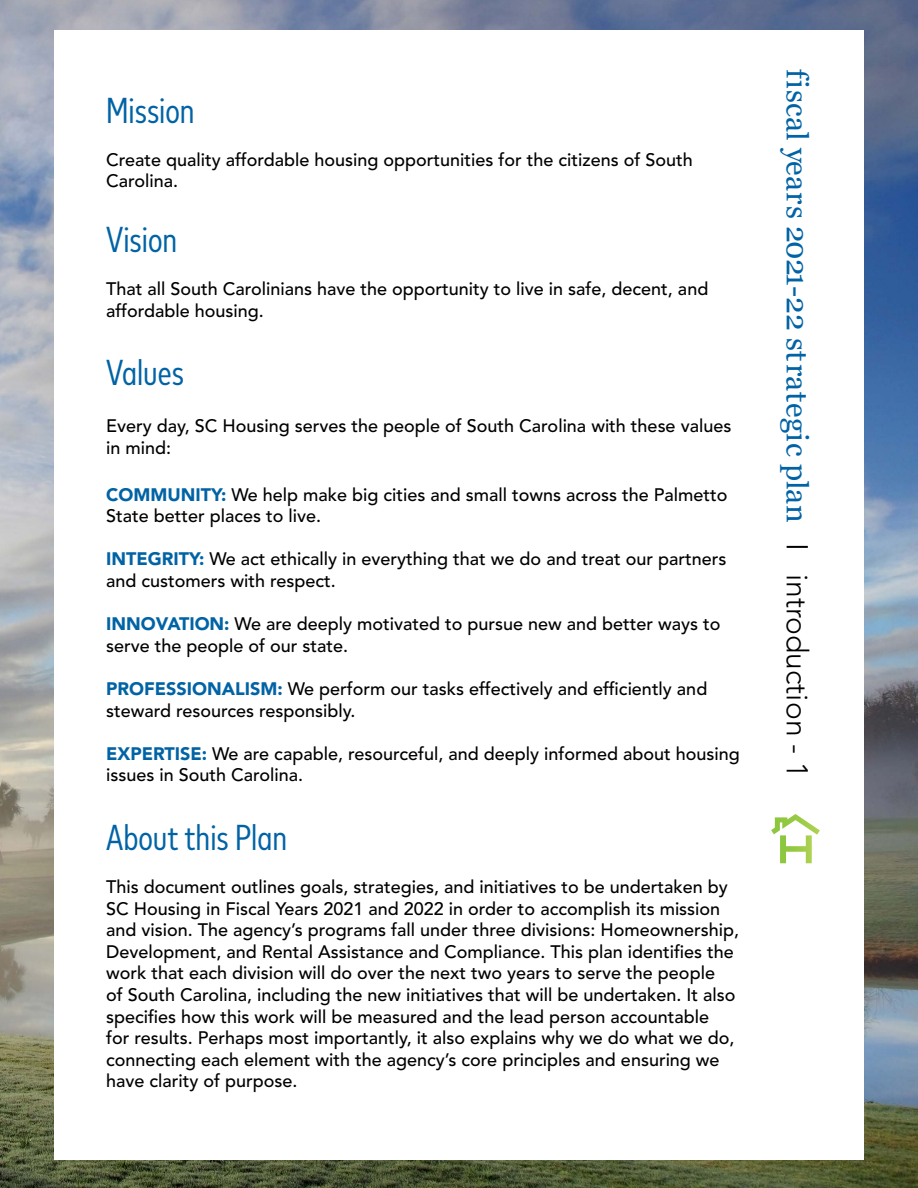
<style>
.page{position:relative;width:918px;height:1188px;background:#fff}
.page>*{position:absolute;margin:0;border:0;box-sizing:border-box;transform-origin:0 0}
.t1{font:condensed 36px "Mark Pro";color:#0063a5}
.t2{font:30px "Georgia";letter-spacing:.01em;color:#0063a5}
.t3{font:500 18px/21.6px "Avenir LT Std";color:#000}
.s1{font-weight:900;color:#0063a5}
.s2{font-family:"Avenir LT Std";font-weight:300;color:#000}
</style>
<div class="page">
<img style="left:0;top:0;width:918px;height:1188px">
<div style="left:54px;top:30px;width:810px;height:1130px;background:#fff"></div>
<svg style="left:771px;top:814px;width:49px;height:49px"></svg>
<h1 class="t1" style="left:106px;top:84px;width:90px">Mission</h1>
<p class="t3" style="left:106px;top:149px;width:588px">Create quality affordable housing opportunities for the citizens of South<br>Carolina.</p>
<h1 class="t1" style="left:106px;top:214px;width:73px">Vision</h1>
<p class="t3" style="left:106px;top:279px;width:604px">That all South Carolinians have the opportunity to live in safe, decent, and affordable housing.</p>
<h1 class="t1" style="left:106px;top:347px;width:79px">Values</h1>
<p class="t3" style="left:106px;top:416px;width:627px">Every day, SC Housing serves the people of South Carolina with these values in mind:</p>
<p class="t3" style="left:106px;top:484px;width:623px"><span class="s1">COMMUNITY:</span> We help make big cities and small towns across the Palmetto<br>State better places to live.</p>
<p class="t3" style="left:106px;top:549px;width:622px"><span class="s1">INTEGRITY:</span> We act ethically in everything that we do and treat our partners and customers with respect.</p>
<p class="t3" style="left:106px;top:614px;width:616px"><span class="s1">INNOVATION:</span> We are deeply motivated to pursue new and better ways to serve the people of our state.</p>
<p class="t3" style="left:106px;top:678px;width:603px"><span class="s1">PROFESSIONALISM:</span> We perform our tasks effectively and efficiently and steward resources responsibly.</p>
<p class="t3" style="left:106px;top:743px;width:635px"><span class="s1">EXPERTISE:</span> We are capable, resourceful, and deeply informed about housing issues in South Carolina.</p>
<h1 class="t1" style="left:106px;top:811px;width:183px">About this Plan</h1>
<p class="t3" style="left:106px;top:876px;width:635px">This document outlines goals, strategies, and initiatives to be undertaken by SC Housing in Fiscal Years 2021 and 2022 in order to accomplish its mission and vision. The agency’s programs fall under three divisions: Homeownership, Development, and Rental Assistance and Compliance. This plan identifies the work that each division will do over the next two years to serve the people<br>of South Carolina, including the new initiatives that will be undertaken. It also specifies how this work will be measured and the lead person accountable<br>for results. Perhaps most importantly, it also explains why we do what we do, connecting each element with the agency’s core principles and ensuring we have clarity of purpose.</p>
<h2 class="t2" style="left:815px;top:69px;width:710px;rotate:90deg">fiscal years 2021-22 strategic plan <span class="s2">I introduction - 1</span></h2>
</div>
